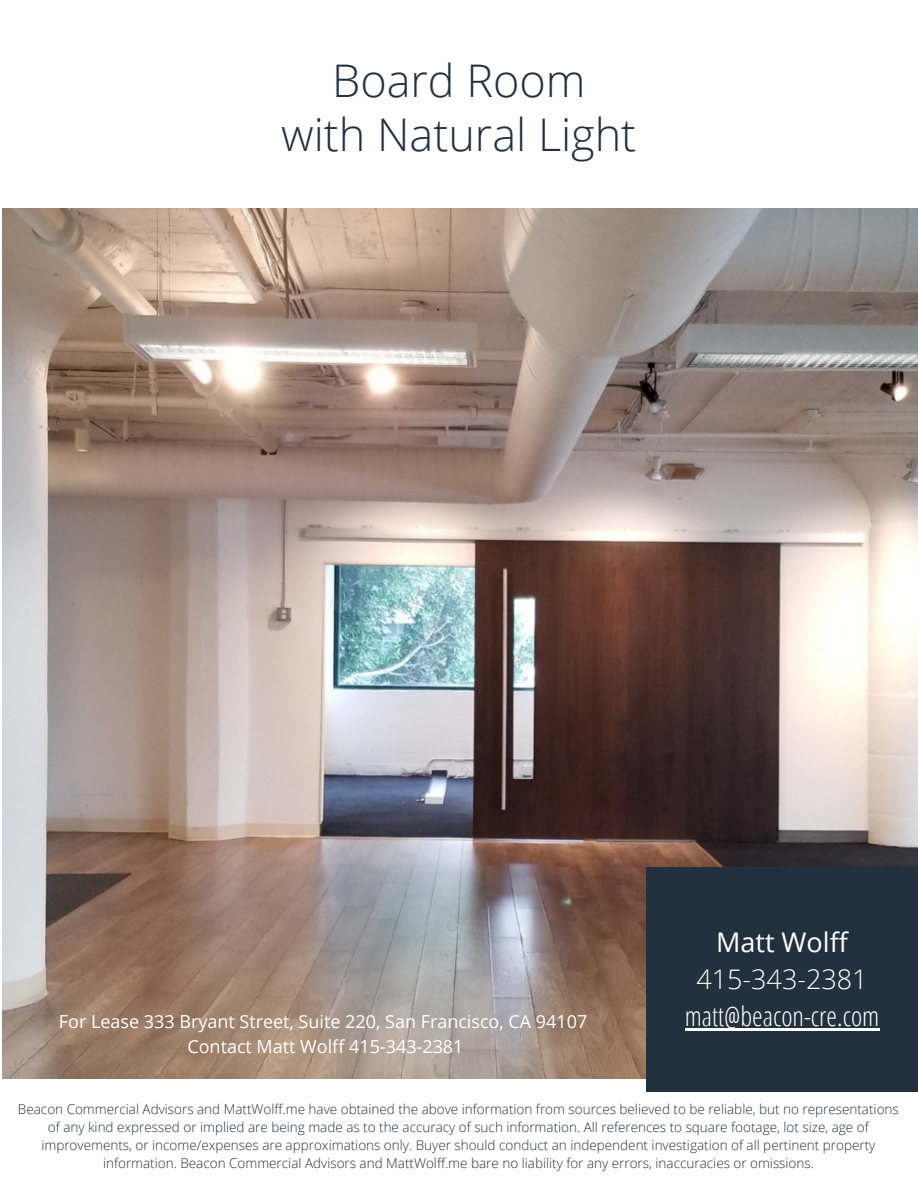
<style>
.page{position:relative;width:918px;height:1188px;background:#fff}
.page>*{position:absolute;margin:0;border:0;box-sizing:border-box;transform-origin:0 0}
.t1{font:300 45px "Open Sans";color:#23313e}
.t2{font:300 27px "Open Sans Condensed";color:#fff}
.t3{font:300 27px "Open Sans";color:#fff}
.t4{font:27px "Open Sans";color:#fff}
.t5{font:18px "Open Sans";color:#fff}
.t6{font:300 13.5px/18px "Open Sans";color:#23313e;text-align:center}
</style>
<div class="page">
<img style="left:3px;top:209px;width:915px;height:869px">
<div style="left:646px;top:867px;width:271px;height:225px;background:#23313e"></div>
<hr style="left:685px;top:1028px;width:195px;height:3px;background:#fff">
<p class="t1" style="left:332px;top:48px;width:255px">Board Room</p>
<p class="t1" style="left:281px;top:102px;width:357px">with Natural Light</p>
<p class="t4" style="left:716px;top:923px;width:133px">Matt Wolff</p>
<p class="t3" style="left:696px;top:960px;width:173px">415-343-2381</p>
<p class="t5" style="left:59px;top:1009px;width:530px">For Lease 333 Bryant Street, Suite 220, San Francisco, CA 94107</p>
<p class="t2" style="left:685px;top:997px;width:196px">matt@beacon-cre.com</p>
<p class="t5" style="left:187px;top:1033px;width:278px">Contact Matt Wolff 415-343-2381</p>
<p class="t6" style="left:18px;top:1100px;width:882px">Beacon Commercial Advisors and MattWolff.me have obtained the above information from sources believed to be reliable, but no representations of any kind expressed or implied are being made as to the accuracy of such information. All references to square footage, lot size, age of improvements, or income/expenses are approximations only. Buyer should conduct an independent investigation of all pertinent property information. Beacon Commercial Advisors and MattWolff.me bare no liability for any errors, inaccuracies or omissions.</p>
</div>
